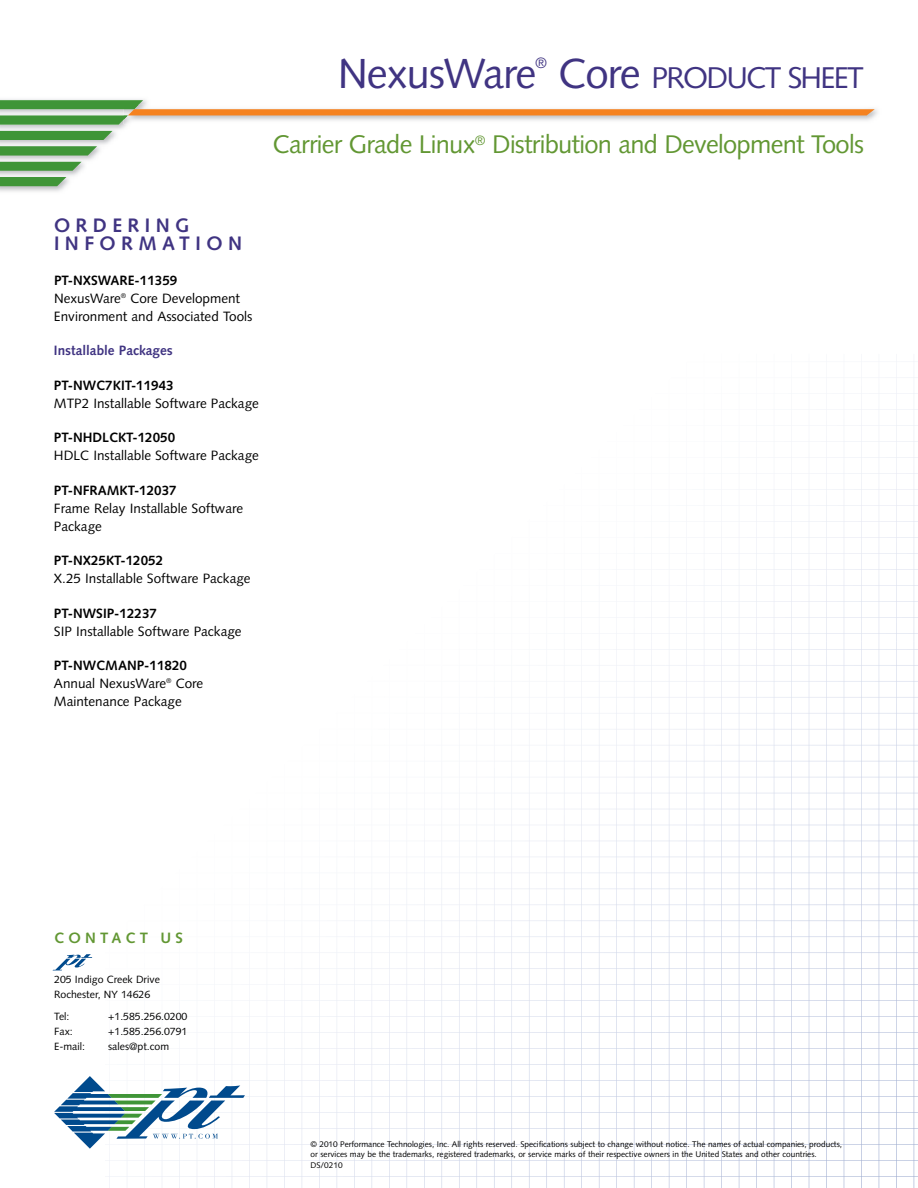
<style>
.page{position:relative;width:918px;height:1188px;background:#fff}
.page>*{position:absolute;margin:0;border:0;box-sizing:border-box;transform-origin:0 0}
.t1{font:42px "Syntax LT";letter-spacing:-.03em;color:#403482}
.t2{font:30px "Syntax LT";letter-spacing:-.055em;color:#403482}
.t3{font:25.5px "Syntax LT";letter-spacing:-.03em;color:#629733}
.t4{font:700 19.5px/18px "Syntax LT";letter-spacing:.28em;color:#403482}
.t5{font:700 15px "Syntax LT";letter-spacing:.28em;color:#629733}
.t6{font:15px "Syntax LT";color:#403482}
.t7{font:13.5px/18px "Syntax LT";color:#000}
.t8{font:700 13.5px "Syntax LT";color:#000}
.t9{font:700 13.5px "Syntax LT";color:#403482}
.t10{font:10.5px/15px "Syntax LT";color:#000}
.t11{font:8.25px/10.5px "Syntax LT";color:#000}
.s1{font-size:42px}
.s2{font-weight:700}
</style>
<div class="page">
<svg style="left:0;top:131px;width:113px;height:9px"></svg>
<svg style="left:0;top:146px;width:97px;height:10px"></svg>
<svg style="left:0;top:162px;width:82px;height:9px"></svg>
<svg style="left:0;top:177px;width:66px;height:9px"></svg>
<svg style="left:0;top:100px;width:875px;height:25px"></svg>
<svg style="left:108px;top:930px;width:277px;height:258px"></svg>
<svg style="left:54px;top:1076px;width:191px;height:73px"></svg>
<svg style="left:53px;top:954px;width:39px;height:16px"></svg>
<h1 class="t1" style="left:338px;top:49px;width:200px">NexusWare</h1>
<p class="t6" style="left:535px;top:54px;width:13px">®</p>
<h2 class="t2" style="left:559px;top:60px;width:307px"><span class="s1">Core</span> PRODUCT SHEET</h2>
<h3 class="t3" style="left:273px;top:129px;width:592px">Carrier Grade Linux<sup>®</sup> Distribution and Development Tools</h3>
<h3 class="t4" style="left:54px;top:217px;width:190px">ORDERING<br>INFORMATION</h3>
<p class="t7" style="left:54px;top:271px;width:200px"><span class="s2">PT-NXSWARE-11359<br></span>NexusWare<sup>®</sup> Core Development<br>Environment and Associated Tools</p>
<p class="t9" style="left:54px;top:343px;width:120px">Installable Packages</p>
<p class="t8" style="left:54px;top:377px;width:121px">PT-NWC7KIT-11943</p>
<p class="t7" style="left:54px;top:394px;width:206px">MTP2 Installable Software Package</p>
<p class="t8" style="left:54px;top:430px;width:123px">PT-NHDLCKT-12050</p>
<p class="t7" style="left:54px;top:447px;width:206px">HDLC Installable Software Package</p>
<p class="t8" style="left:54px;top:482px;width:124px">PT-NFRAMKT-12037</p>
<p class="t7" style="left:54px;top:499px;width:191px">Frame Relay Installable Software<br>Package</p>
<p class="t8" style="left:54px;top:553px;width:111px">PT-NX25KT-12052</p>
<p class="t7" style="left:54px;top:570px;width:198px">X.25 Installable Software Package</p>
<p class="t8" style="left:54px;top:605px;width:105px">PT-NWSIP-12237</p>
<p class="t7" style="left:54px;top:622px;width:189px">SIP Installable Software Package</p>
<p class="t7" style="left:54px;top:657px;width:151px"><span class="s2">PT-NWCMANP-11820<br></span>Annual NexusWare<sup>®</sup> Core<br>Maintenance Package</p>
<p class="t5" style="left:54px;top:929px;width:130px">CONTACT US</p>
<p class="t10" style="left:54px;top:972px;width:107px">205 Indigo Creek Drive<br>Rochester, NY 14626</p>
<p class="t10" style="left:54px;top:1009px;width:17px">Tel:</p>
<p class="t10" style="left:108px;top:1009px;width:81px">+1.585.256.0200</p>
<p class="t10" style="left:54px;top:1024px;width:20px">Fax:</p>
<p class="t10" style="left:108px;top:1024px;width:81px">+1.585.256.0791</p>
<p class="t10" style="left:54px;top:1039px;width:32px">E-mail:</p>
<p class="t10" style="left:108px;top:1039px;width:62px">sales@pt.com</p>
<p class="t11" style="left:310px;top:1139px;width:533px">© 2010 Performance Technologies, Inc. All rights reserved. Specifications subject to change without notice. The names of actual companies, products, or services may be the trademarks, registered trademarks, or service marks of their respective owners in the United States and other countries.<br>DS/0210</p>
</div>
